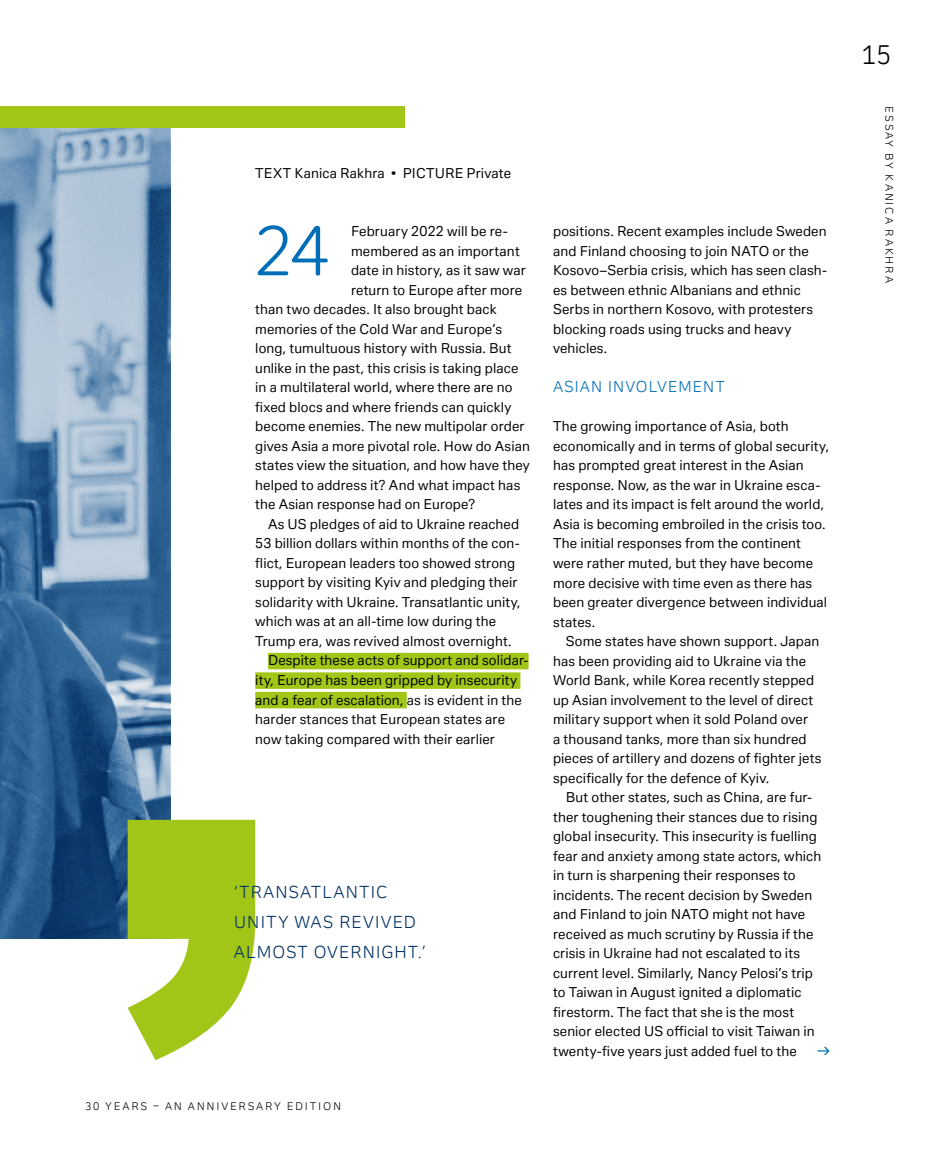
<style>
.page{position:relative;width:936px;height:1149px;background:#fff}
.page>*{position:absolute;margin:0;border:0;box-sizing:border-box;transform-origin:0 0}
.t1{font:67.5px "Deutsche Bank Display";color:#006eb7}
.t2{font:25.5px "Deutsche Bank Display";color:#000}
.t3{font:16.5px/30px "Deutsche Bank Display";letter-spacing:.05em;color:#003063}
.t4{font:15px "Deutsche Bank Display";letter-spacing:.045em;color:#006eb7}
.t5{font:13.5px/19.5px "Deutsche Bank Text";letter-spacing:.01em;color:#000}
.t6{font:10.5px "Deutsche Bank Display";letter-spacing:.17em;color:#000}
</style>
<div class="page">
<svg style="left:0;top:128px;width:170px;height:810px;background:#6086ab"></svg>
<div style="left:0;top:106px;width:404px;height:22px;background:#a2c617"></div>
<div style="left:268px;top:652px;width:260px;height:17px;background:#a2c617"></div>
<div style="left:255px;top:672px;width:265px;height:16px;background:#a2c617"></div>
<div style="left:255px;top:691px;width:152px;height:17px;background:#a2c617"></div>
<svg style="left:128px;top:819px;width:127px;height:240px"></svg>
<svg style="left:817px;top:1046px;width:12px;height:8px"></svg>
<p class="t5" style="left:255px;top:163px;width:257px">TEXT Kanica Rakhra • PICTURE Private</p>
<h1 class="t1" style="left:253px;top:208px;width:77px">24</h1>
<p class="t5" style="left:351px;top:221px;width:158px">February 2022 will be re-</p>
<p class="t5" style="left:351px;top:241px;width:170px">membered as an important</p>
<p class="t5" style="left:351px;top:260px;width:176px">date in history, as it saw war</p>
<p class="t5" style="left:351px;top:280px;width:173px">return to Europe after more</p>
<p class="t5" style="left:255px;top:299px;width:243px">than two decades. It also brought back</p>
<p class="t5" style="left:255px;top:319px;width:248px">memories of the Cold War and Europe’s</p>
<p class="t5" style="left:255px;top:338px;width:258px">long, tumultuous history with Russia. But</p>
<p class="t5" style="left:255px;top:358px;width:264px">unlike in the past, this crisis is taking place</p>
<p class="t5" style="left:255px;top:377px;width:259px">in a multilateral world, where there are no</p>
<p class="t5" style="left:255px;top:397px;width:257px">fixed blocs and where friends can quickly</p>
<p class="t5" style="left:255px;top:416px;width:271px">become enemies. The new multipolar order</p>
<p class="t5" style="left:255px;top:436px;width:276px">gives Asia a more pivotal role. How do Asian</p>
<p class="t5" style="left:255px;top:455px;width:276px">states view the situation, and how have they</p>
<p class="t5" style="left:255px;top:475px;width:266px">helped to address it? And what impact has</p>
<p class="t5" style="left:255px;top:494px;width:221px">the Asian response had on Europe?</p>
<p class="t5" style="left:268px;top:514px;width:253px">As US pledges of aid to Ukraine reached</p>
<p class="t5" style="left:255px;top:533px;width:266px">53 billion dollars within months of the con-</p>
<p class="t5" style="left:255px;top:553px;width:261px">flict, European leaders too showed strong</p>
<p class="t5" style="left:255px;top:572px;width:264px">support by visiting Kyiv and pledging their</p>
<p class="t5" style="left:255px;top:592px;width:267px">solidarity with Ukraine. Transatlantic unity,</p>
<p class="t5" style="left:255px;top:611px;width:242px">which was at an all-time low during the</p>
<p class="t5" style="left:255px;top:631px;width:258px">Trump era, was revived almost overnight.</p>
<p class="t5" style="left:268px;top:650px;width:262px">Despite these acts of support and solidar-</p>
<p class="t5" style="left:255px;top:670px;width:263px">ity, Europe has been gripped by insecurity</p>
<p class="t5" style="left:255px;top:689px;width:268px">and a fear of escalation, as is evident in the</p>
<p class="t5" style="left:255px;top:709px;width:251px">harder stances that European states are</p>
<p class="t5" style="left:255px;top:728px;width:241px">now taking compared with their earlier</p>
<p class="t3" style="left:234px;top:876px;width:194px">‘TRANSATLANTIC<br>UNITY WAS REVIVED<br>ALMOST OVERNIGHT.’</p>
<p class="t6" style="left:85px;top:1099px;width:258px">30 YEARS – AN ANNIVERSARY EDITION</p>
<p class="t5" style="left:553px;top:221px;width:275px">positions. Recent examples include Sweden and Finland choosing to join NATO or the Kosovo–Serbia crisis, which has seen clash&shy;es between ethnic Albanians and ethnic Serbs in northern Kosovo, with protesters blocking roads using trucks and heavy vehicles.</p>
<p class="t4" style="left:553px;top:377px;width:173px">ASIAN INVOLVEMENT</p>
<p class="t5" style="left:553px;top:416px;width:277px">The growing importance of Asia, both economically and in terms of global security, has prompted great interest in the Asian response. Now, as the war in Ukraine esca&shy;lates and its impact is felt around the world, Asia is becoming embroiled in the crisis too.<br>The initial responses from the continent were rather muted, but they have become more decisive with time even as there has been greater divergence between individual states.</p>
<p class="t5" style="left:553px;top:631px;width:270px;text-indent:13px">Some states have shown support. Japan has been providing aid to Ukraine via the World Bank, while Korea recently stepped up Asian involvement to the level of direct military support when it sold Poland over<br>a thousand tanks, more than six hundred pieces of artillery and dozens of fighter jets specifically for the defence of Kyiv.</p>
<p class="t5" style="left:553px;top:787px;width:270px;text-indent:13px">But other states, such as China, are fur&shy;ther toughening their stances due to rising global insecurity. This insecurity is fuelling fear and anxiety among state actors, which in turn is sharpening their responses to incidents. The recent decision by Sweden and Finland to join NATO might not have received as much scrutiny by Russia if the crisis in Ukraine had not escalated to its current level. Similarly, Nancy Pelosi’s trip to Taiwan in August ignited a diplomatic firestorm. The fact that she is the most senior elected US official to visit Taiwan in twenty-five years just added fuel to the</p>
<h2 class="t2" style="left:861px;top:39px;width:31px">15</h2>
<p class="t6" style="left:895px;top:106px;width:178px;rotate:90deg">ESSAY BY KANICA RAKHRA</p>
</div>
